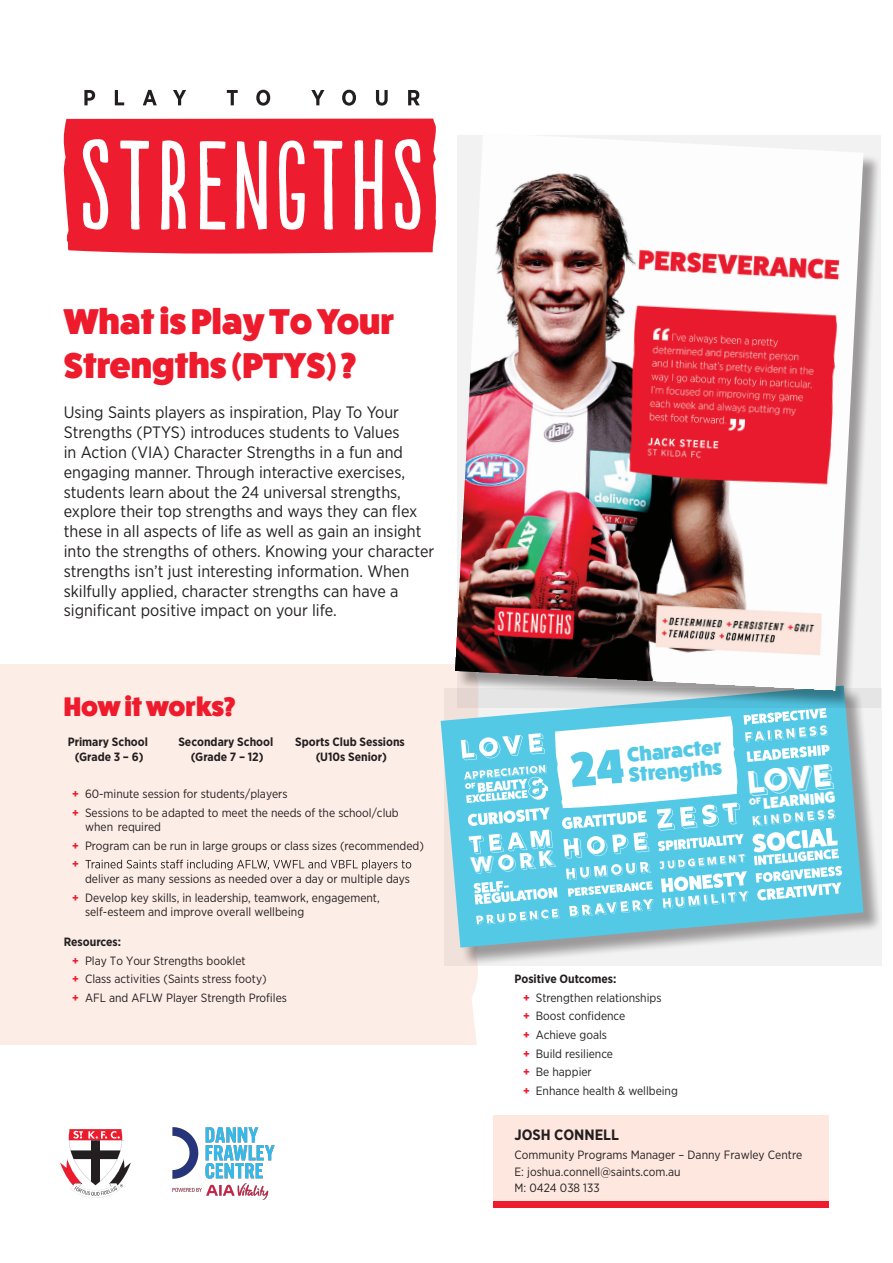
<style>
.page{position:relative;width:893px;height:1263px;background:#fff}
.page>*{position:absolute;margin:0;border:0;box-sizing:border-box;transform-origin:0 0}
.t1{font:800 36px/43.2px "Fat Frank";color:#ee1b2d}
.t2{font:34.05px "Rig Bold Reverse";color:#fff}
.t3{font:800 27px "Fat Frank";color:#ee1b2d}
.t4{font:22.8px "Rig Bold Reverse";color:#fff}
.t5{font:800 20.55px "Fat Frank";color:#54c9e6}
.t6{font:16.5px/19.8px "Gotham Narrow";color:#231f20}
.t7{font:800 15.75px "Fat Frank";color:#fff}
.t8{font:700 15px "Gotham Narrow";color:#231f20}
.t9{font:12px/18.6px "Gotham Narrow";color:#231f20}
.t10{font:700 12px/14.4px "Gotham Narrow";color:#231f20;text-align:center}
.s1{font-weight:700;color:#ee1b2d}
.s2{font-weight:700}
</style>
<div class="page">
<div style="left:493px;top:1116px;width:336px;height:92px;background:#fde7df"></div>
<div style="left:493px;top:1201px;width:336px;height:7px;background:#ed1c2f"></div>
<div style="left:0;top:664px;width:478px;height:380px;background:#fdede7"></div>
<svg style="left:85px;top:860px;width:326px;height:10px;background:#d0c2bd"></svg>
<svg style="left:444px;top:688px;width:438px;height:278px;fill:#f2f2f2"></svg>
<svg style="left:441px;top:686px;width:422px;height:262px;background:#9ac8d4"></svg>
<svg style="left:458px;top:135px;width:423px;height:573px"></svg>
<img style="left:455px;top:135px;width:408px;height:556px">
<svg style="left:64px;top:119px;width:372px;height:135px;fill:#ed1c2f"></svg>
<svg style="left:84px;top:90px;width:336px;height:16px"></svg>
<svg style="left:60px;top:1129px;width:71px;height:69px"></svg>
<img style="left:172px;top:1127px;width:103px;height:73px">
<svg style="left:461px;top:708px;width:381px;height:217px"></svg>
<h1 class="t1" style="left:64px;top:301px;width:332px">What is Play To Your<br>Strengths (PTYS) ?</h1>
<p class="t6" style="left:64px;top:402px;width:372px">Using Saints players as inspiration, Play To Your Strengths (PTYS) introduces students to Values<br>in Action (VIA) Character Strengths in a fun and engaging manner. Through interactive exercises, students learn about the 24 universal strengths, explore their top strengths and ways they can flex these in all aspects of life as well as gain an insight into the strengths of others. Knowing your character strengths isn’t just interesting information. When skilfully applied, character strengths can have a significant positive impact on your life.</p>
<h3 class="t3" style="left:64px;top:692px;width:173px">How it works?</h3>
<p class="t10" style="left:68px;top:735px;width:82px">Primary School (Grade 3 – 6)</p>
<p class="t10" style="left:178px;top:735px;width:97px">Secondary School (Grade 7 – 12)</p>
<p class="t10" style="left:295px;top:735px;width:111px">Sports Club Sessions (U10s Senior)</p>
<p class="t9" style="left:72px;top:784px;width:217px"><span class="s1">+</span> 60-minute session for students/players</p>
<p class="t9" style="left:85px;top:805px;width:315px;line-height:14.4px;text-indent:-13px"><span class="s1">+</span> Sessions to be adapted to meet the needs of the school/club when required</p>
<p class="t9" style="left:72px;top:836px;width:353px"><span class="s1">+</span> Program can be run in large groups or class sizes (recommended) <span class="s1">+</span></p>
<p class="t9" style="left:85px;top:869px;width:326px">deliver as many sessions as needed over a day or multiple days</p>
<p class="t9" style="left:85px;top:890px;width:296px;line-height:14.4px;text-indent:-13px"><span class="s1">+</span> Develop key skills, in leadership, teamwork, engagement, self-esteem and improve overall wellbeing</p>
<p class="t9" style="left:72px;top:932px;width:216px;text-indent:-9px"><span class="s2">Resources:<br></span><span class="s1">+</span> Play To Your Strengths booklet<br><span class="s1">+</span> Class activities (Saints stress footy)<br><span class="s1">+</span> AFL and AFLW Player Strength Profiles</p>
<h3 class="t4" style="left:470px;top:852px;width:84px;rotate:-5deg">WORK</h3>
<h3 class="t5" style="left:626px;top:743px;width:96px;rotate:-5deg">Character</h3>
<h3 class="t5" style="left:628px;top:763px;width:95px;rotate:-5deg">Strengths</h3>
<h2 class="t2" style="left:746px;top:763px;width:88px;rotate:-5deg">love</h2>
<h3 class="t7" style="left:749px;top:795px;width:88px;rotate:-5deg"><sup>OF</sup> LEARNING</h3>
<p class="t9" style="left:523px;top:969px;width:156px;text-indent:-9px"><span class="s2">Positive Outcomes:<br></span><span class="s1">+</span> Strengthen relationships<br><span class="s1">+</span> Boost confidence<br><span class="s1">+</span> Achieve goals<br><span class="s1">+</span> Build resilience<br><span class="s1">+</span> Be happier<br><span class="s1">+</span> Enhance health &amp; wellbeing</p>
<p class="t8" style="left:514px;top:1125px;width:106px">JOSH CONNELL</p>
<p class="t9" style="left:514px;top:1146px;width:289px;line-height:16.5px">Community Programs Manager – Danny Frawley Centre<br>E: joshua.connell@saints.com.au<br>M: 0424 038 133</p>
</div>
